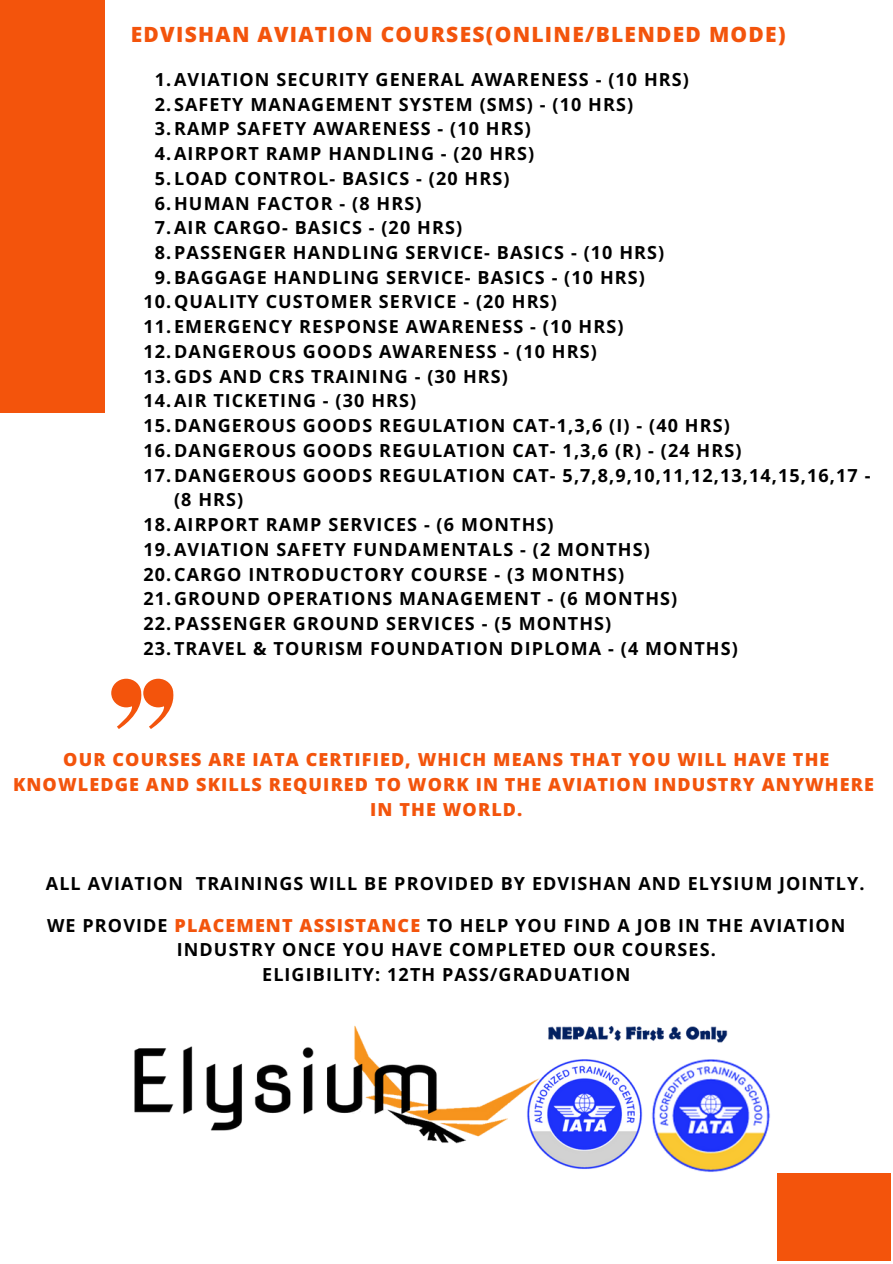
<style>
.page{position:relative;width:893px;height:1264px;background:#fff}
.page>*{position:absolute;margin:0;border:0;box-sizing:border-box;transform-origin:0 0}
.t1{font:800 21px "Open Sans";letter-spacing:.06em;color:#f3540c}
.t2{font:700 18px/24.8px "Open Sans";letter-spacing:.06em;color:#000;text-align:center}
.t3{font:800 18px/24.8px "Open Sans";letter-spacing:.06em;color:#f3540c;text-align:center}
.s1{font-weight:800;color:#f3540c}
</style>
<div class="page">
<div style="left:777px;top:1173px;width:113px;height:87px;background:#f3540c"></div>
<div style="left:0;top:0;width:105px;height:412px;background:#f3540c"></div>
<svg style="left:111px;top:678px;width:63px;height:51px"></svg>
<img style="left:134px;top:1025px;width:636px;height:147px">
<p class="t1" style="left:131px;top:20px;width:656px">EDVISHAN AVIATION COURSES(ONLINE/BLENDED MODE)</p>
<p class="t2" style="left:155px;top:66px;width:535px">1.AVIATION SECURITY GENERAL AWARENESS - (10 HRS)</p>
<p class="t2" style="left:155px;top:91px;width:480px">2.SAFETY MANAGEMENT SYSTEM (SMS) - (10 HRS)</p>
<p class="t2" style="left:155px;top:116px;width:377px">3.RAMP SAFETY AWARENESS - (10 HRS)</p>
<p class="t2" style="left:155px;top:141px;width:381px">4.AIRPORT RAMP HANDLING - (20 HRS)</p>
<p class="t2" style="left:155px;top:165px;width:356px">5.LOAD CONTROL- BASICS - (20 HRS)</p>
<p class="t2" style="left:155px;top:190px;width:268px">6.HUMAN FACTOR - (8 HRS)</p>
<p class="t2" style="left:155px;top:215px;width:309px">7.AIR CARGO- BASICS - (20 HRS)</p>
<p class="t2" style="left:155px;top:240px;width:511px">8.PASSENGER HANDLING SERVICE- BASICS - (10 HRS)</p>
<p class="t2" style="left:155px;top:264px;width:491px">9.BAGGAGE HANDLING SERVICE- BASICS - (10 HRS)</p>
<p class="t2" style="left:143px;top:289px;width:414px">10.QUALITY CUSTOMER SERVICE - (20 HRS)</p>
<p class="t2" style="left:143px;top:314px;width:481px">11.EMERGENCY RESPONSE AWARENESS - (10 HRS)</p>
<p class="t2" style="left:143px;top:338px;width:455px">12.DANGEROUS GOODS AWARENESS - (10 HRS)</p>
<p class="t2" style="left:143px;top:363px;width:366px">13.GDS AND CRS TRAINING - (30 HRS)</p>
<p class="t2" style="left:143px;top:388px;width:274px">14.AIR TICKETING - (30 HRS)</p>
<p class="t2" style="left:143px;top:413px;width:587px">15.DANGEROUS GOODS REGULATION CAT-1,3,6 (I) - (40 HRS)</p>
<p class="t2" style="left:143px;top:437px;width:599px">16.DANGEROUS GOODS REGULATION CAT- 1,3,6 (R) - (24 HRS)</p>
<p class="t2" style="left:143px;top:462px;width:728px">17.DANGEROUS GOODS REGULATION CAT- 5,7,8,9,10,11,12,13,14,15,16,17 -</p>
<p class="t2" style="left:174px;top:487px;width:71px">(8 HRS)</p>
<p class="t2" style="left:143px;top:512px;width:411px">18.AIRPORT RAMP SERVICES - (6 MONTHS)</p>
<p class="t2" style="left:143px;top:536px;width:508px">19.AVIATION SAFETY FUNDAMENTALS - (2 MONTHS)</p>
<p class="t2" style="left:143px;top:561px;width:482px">20.CARGO INTRODUCTORY COURSE - (3 MONTHS)</p>
<p class="t2" style="left:143px;top:586px;width:535px">21.GROUND OPERATIONS MANAGEMENT - (6 MONTHS)</p>
<p class="t2" style="left:143px;top:610px;width:469px">22.PASSENGER GROUND SERVICES - (5 MONTHS)</p>
<p class="t2" style="left:143px;top:635px;width:595px">23.TRAVEL &amp; TOURISM FOUNDATION DIPLOMA - (4 MONTHS)</p>
<p class="t3" style="left:13px;top:746px;width:862px">OUR COURSES ARE IATA CERTIFIED, WHICH MEANS THAT YOU WILL HAVE THE<br>KNOWLEDGE AND SKILLS REQUIRED TO WORK IN THE AVIATION INDUSTRY ANYWHERE<br>IN THE WORLD.</p>
<p class="t2" style="left:46px;top:870px;width:820px">ALL AVIATION TRAININGS WILL BE PROVIDED BY EDVISHAN AND ELYSIUM JOINTLY.</p>
<p class="t2" style="left:47px;top:912px;width:799px">WE PROVIDE <span class="s1">PLACEMENT ASSISTANCE</span> TO HELP YOU FIND A JOB IN THE AVIATION<br>INDUSTRY ONCE YOU HAVE COMPLETED OUR COURSES.<br>ELIGIBILITY: 12TH PASS/GRADUATION</p>
</div>
